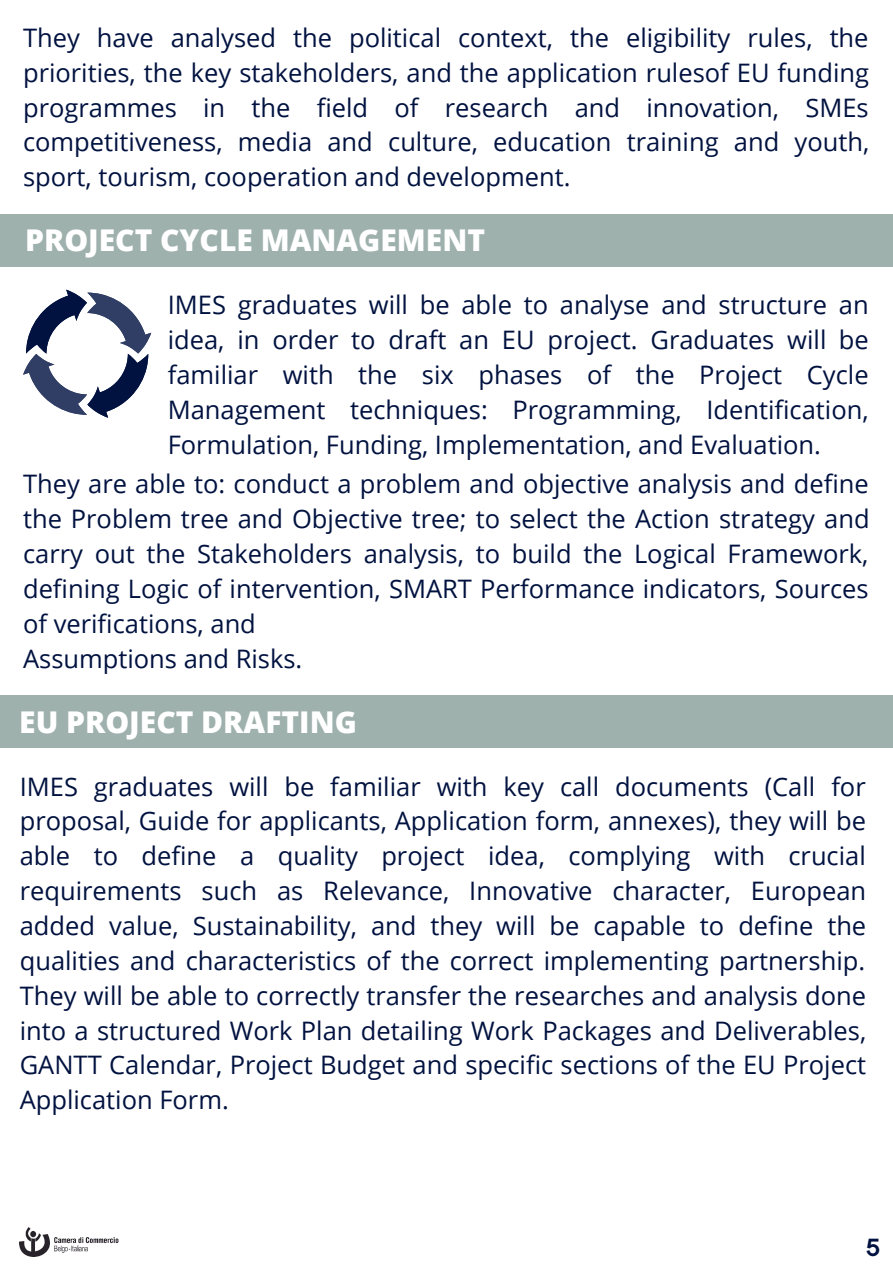
<style>
.page{position:relative;width:893px;height:1264px;background:#fff}
.page>*{position:absolute;margin:0;border:0;box-sizing:border-box;transform-origin:0 0}
.t1{font:800 30px "Open Sans";color:#fff}
.t2{font:25.5px/34.8px "Open Sans";color:#011240;text-align:justify}
.t3{font:700 25.05px "HK Grotesk";color:#011240}
</style>
<div class="page">
<div style="left:0;top:214px;width:892px;height:53px;background:#9fb1ad"></div>
<svg style="left:23px;top:289px;width:128px;height:129px"></svg>
<div style="left:0;top:695px;width:892px;height:53px;background:#9fb1ad"></div>
<img style="left:20px;top:1227px;width:99px;height:28px">
<p class="t2" style="left:23px;top:20px;width:847px">They have analysed the political context, the eligibility rules, the priorities, the key stakeholders, and the application rulesof EU funding programmes in the field of research and innovation, SMEs competitiveness, media and culture, education training and youth, sport, tourism, cooperation and development.</p>
<p class="t1" style="left:25px;top:219px;width:461px">PROJECT CYCLE MANAGEMENT</p>
<p class="t2" style="left:168px;top:287px;width:702px">IMES graduates will be able to analyse and structure an idea, in order to draft an EU project. Graduates will be familiar with the six phases of the Project Cycle Management techniques: Programming, Identification, Formulation, Funding, Implementation, and Evaluation.</p>
<p class="t2" style="left:23px;top:466px;width:848px;text-align:left">They are able to: conduct a problem and objective analysis and define the Problem tree and Objective tree; to select the Action strategy and carry out the Stakeholders analysis, to build the Logical Framework, defining Logic of intervention, SMART Performance indicators, Sources of verifications, and<br>Assumptions and Risks.</p>
<p class="t1" style="left:19px;top:700px;width:339px">EU PROJECT DRAFTING</p>
<p class="t2" style="left:20px;top:768px;width:848px">IMES graduates will be familiar with key call documents (Call for proposal, Guide for applicants, Application form, annexes), they will be able to define a quality project idea, complying with crucial requirements such as Relevance, Innovative character, European added value, Sustainability, and they will be capable to define the qualities and characteristics of the correct implementing partnership.<br>They will be able to correctly transfer the researches and analysis done into a structured Work Plan detailing Work Packages and Deliverables, GANTT Calendar, Project Budget and specific sections of the EU Project Application Form.</p>
<p class="t3" style="left:865px;top:1233px;width:16px">5</p>
</div>
